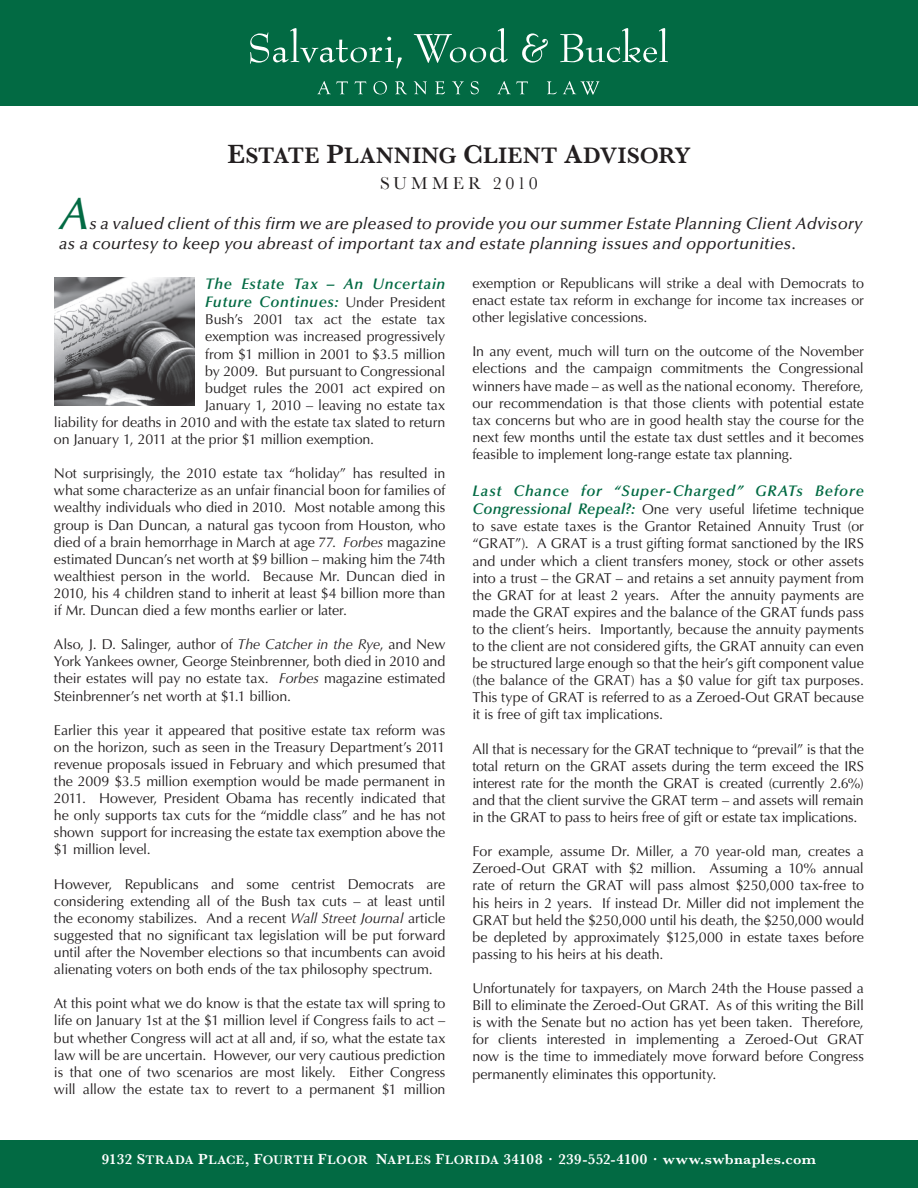
<style>
.page{position:relative;width:918px;height:1188px;background:#fff}
.page>*{position:absolute;margin:0;border:0;box-sizing:border-box;transform-origin:0 0}
.t1{font:italic 500 45px "Optima LT Std";color:#026a43}
.t2{font:22.95px "Baskerville Semi Bold SC850";letter-spacing:.02em;color:#231f20}
.t3{font:18px "Baskerville";letter-spacing:.205em;color:#231f20}
.t4{font:italic 500 16.5px/19.8px "Optima LT Std";letter-spacing:.01em;color:#231f20}
.t5{font:italic 600 15.3px/18.5px "Optima LT Std";letter-spacing:.045em;color:#026a43}
.t6{font:15px "Baskerville Semi Bold SC850";letter-spacing:.015em;color:#fff}
.t7{font:14.25px/17.1px "Optima LT Std";letter-spacing:-.005em;color:#231f20;text-align:justify}
.s1{font-size:27px}
.s2{font-weight:400;font-style:normal;font-size:14.25px;color:#231f20}
.s3{font-style:italic}
.s4{font-weight:600;font-style:italic;font-size:15.3px;color:#026a43}
.s5{font-size:12.75px}
.s6{font-family:"Baskerville";font-weight:600}
</style>
<div class="page">
<div style="left:0;top:0;width:918px;height:106px;background:#026a43"></div>
<div style="left:0;top:1141px;width:918px;height:47px;background:#026a43"></div>
<svg style="left:250px;top:28px;width:152px;height:40px"></svg>
<svg style="left:414px;top:28px;width:94px;height:35px"></svg>
<svg style="left:560px;top:28px;width:108px;height:34px"></svg>
<svg style="left:522px;top:33px;width:26px;height:30px"></svg>
<svg style="left:317px;top:81px;width:31px;height:13px"></svg>
<svg style="left:355px;top:81px;width:11px;height:13px"></svg>
<svg style="left:373px;top:81px;width:14px;height:13px"></svg>
<svg style="left:395px;top:81px;width:12px;height:13px"></svg>
<svg style="left:414px;top:81px;width:13px;height:13px"></svg>
<svg style="left:435px;top:81px;width:10px;height:13px"></svg>
<svg style="left:452px;top:81px;width:12px;height:13px"></svg>
<svg style="left:471px;top:81px;width:8px;height:13px"></svg>
<svg style="left:497px;top:81px;width:31px;height:13px"></svg>
<svg style="left:547px;top:81px;width:10px;height:13px"></svg>
<svg style="left:563px;top:81px;width:36px;height:14px"></svg>
<img style="left:54px;top:278px;width:140px;height:128px">
<h2 class="t2" style="left:227px;top:143px;width:465px"><span class="s1">E</span>STATE <span class="s1">P</span>LANNING <span class="s1">C</span>LIENT <span class="s1">A</span>DVISORY</h2>
<p class="t3" style="left:380px;top:172px;width:159px">SUMMER 2010</p>
<h1 class="t1" style="left:59px;top:188px;width:32px">A</h1>
<p class="t4" style="left:59px;top:214px;width:805px;text-indent:30px">s a valued client of this firm we are pleased to provide you our summer Estate Planning Client Advisory as a courtesy to keep you abreast of important tax and estate planning issues and opportunities.</p>
<p class="t5" style="left:205px;top:275px;width:242px">The Estate Tax – An Uncertain<br>Future Continues: <span class="s2">Under President</span></p>
<p class="t7" style="left:205px;top:311px;width:242px">Bush’s 2001 tax act the estate tax</p>
<p class="t7" style="left:205px;top:328px;width:242px">exemption was increased progressively</p>
<p class="t7" style="left:205px;top:345px;width:242px">from $1 million in 2001 to $3.5 million</p>
<p class="t7" style="left:205px;top:362px;width:242px">by 2009. But pursuant to Congressional</p>
<p class="t7" style="left:205px;top:380px;width:242px">budget rules the 2001 act expired on</p>
<p class="t7" style="left:205px;top:397px;width:242px">January 1, 2010 – leaving no estate tax</p>
<p class="t7" style="left:54px;top:414px;width:393px">liability for deaths in 2010 and with the estate tax slated to return</p>
<p class="t7" style="left:54px;top:431px;width:322px">on January 1, 2011 at the prior $1 million exemption.</p>
<p class="t7" style="left:54px;top:465px;width:393px">Not surprisingly, the 2010 estate tax “holiday” has resulted in what some characterize as an unfair financial boon for families of wealthy individuals who died in 2010. Most notable among this group is Dan Duncan, a natural gas tycoon from Houston, who died of a brain hemorrhage in March at age 77. <span class="s3">Forbes</span> magazine estimated Duncan’s net worth at $9 billion – making him the 74th wealthiest person in the world. Because Mr. Duncan died in 2010, his 4 children stand to inherit at least $4 billion more than if Mr. Duncan died a few months earlier or later.</p>
<p class="t7" style="left:54px;top:636px;width:393px">Also, J. D. Salinger, author of <span class="s3">The Catcher in the Rye</span>, and New York Yankees owner, George Steinbrenner, both died in 2010 and their estates will pay no estate tax. <span class="s3">Forbes</span> magazine estimated Steinbrenner’s net worth at $1.1 billion.</p>
<p class="t7" style="left:54px;top:722px;width:393px">Earlier this year it appeared that positive estate tax reform was on the horizon, such as seen in the Treasury Department’s 2011 revenue proposals issued in February and which presumed that the 2009 $3.5 million exemption would be made permanent in 2011. However, President Obama has recently indicated that he only supports tax cuts for the “middle class” and he has not shown support for increasing the estate tax exemption above the $1 million level.</p>
<p class="t7" style="left:54px;top:875px;width:393px">However, Republicans and some centrist Democrats are considering extending all of the Bush tax cuts – at least until the economy stabilizes. And a recent <span class="s3">Wall Street Journal</span> article suggested that no significant tax legislation will be put forward until after the November elections so that incumbents can avoid alienating voters on both ends of the tax philosophy spectrum.</p>
<p class="t7" style="left:54px;top:995px;width:393px">At this point what we do know is that the estate tax will spring to life on January 1st at the $1 million level if Congress fails to act – but whether Congress will act at all and, if so, what the estate tax law will be are uncertain. However, our very cautious prediction is that one of two scenarios are most likely. Either Congress will allow the estate tax to revert to a permanent $1 million</p>
<p class="t7" style="left:472px;top:275px;width:393px">exemption or Republicans will strike a deal with Democrats to enact estate tax reform in exchange for income tax increases or other legislative concessions.</p>
<p class="t7" style="left:472px;top:343px;width:393px">In any event, much will turn on the outcome of the November elections and the campaign commitments the Congressional winners have made – as well as the national economy. Therefore, our recommendation is that those clients with potential estate tax concerns but who are in good health stay the course for the next few months until the estate tax dust settles and it becomes feasible to implement long-range estate tax planning.</p>
<p class="t5" style="left:472px;top:482px;width:393px">Last Chance for “Super-Charged” GRATs Before</p>
<p class="t7" style="left:472px;top:501px;width:393px"><span class="s4">Congressional Repeal?:</span> One very useful lifetime technique to save estate taxes is the Grantor Retained Annuity Trust (or “GRAT”). A GRAT is a trust gifting format sanctioned by the IRS and under which a client transfers money, stock or other assets into a trust – the GRAT – and retains a set annuity payment from the GRAT for at least 2 years. After the annuity payments are made the GRAT expires and the balance of the GRAT funds pass to the client’s heirs. Importantly, because the annuity payments to the client are not considered gifts, the GRAT annuity can even be structured large enough so that the heir’s gift component value (the balance of the GRAT) has a $0 value for gift tax purposes.<br>This type of GRAT is referred to as a Zeroed-Out GRAT because it is free of gift tax implications.</p>
<p class="t7" style="left:472px;top:741px;width:393px">All that is necessary for the GRAT technique to “prevail” is that the total return on the GRAT assets during the term exceed the IRS interest rate for the month the GRAT is created (currently 2.6%) and that the client survive the GRAT term – and assets will remain in the GRAT to pass to heirs free of gift or estate tax implications.</p>
<p class="t7" style="left:472px;top:843px;width:393px">For example, assume Dr. Miller, a 70 year-old man, creates a Zeroed-Out GRAT with $2 million. Assuming a 10% annual rate of return the GRAT will pass almost $250,000 tax-free to his heirs in 2 years. If instead Dr. Miller did not implement the GRAT but held the $250,000 until his death, the $250,000 would be depleted by approximately $125,000 in estate taxes before passing to his heirs at his death.</p>
<p class="t7" style="left:472px;top:980px;width:393px">Unfortunately for taxpayers, on March 24th the House passed a Bill to eliminate the Zeroed-Out GRAT. As of this writing the Bill is with the Senate but no action has yet been taken. Therefore, for clients interested in implementing a Zeroed-Out GRAT now is the time to immediately move forward before Congress permanently eliminates this opportunity.</p>
<p class="t6" style="left:102px;top:1150px;width:716px">9132 S<span class="s5">TRADA</span> P<span class="s5">LACE</span> , F<span class="s5">OURTH</span> F<span class="s5">LOOR</span> N<span class="s5">APLES</span> F<span class="s5">LORIDA</span> 34108 · 239-552-4100 · <span class="s6">www.swbnaples.com</span></p>
</div>
